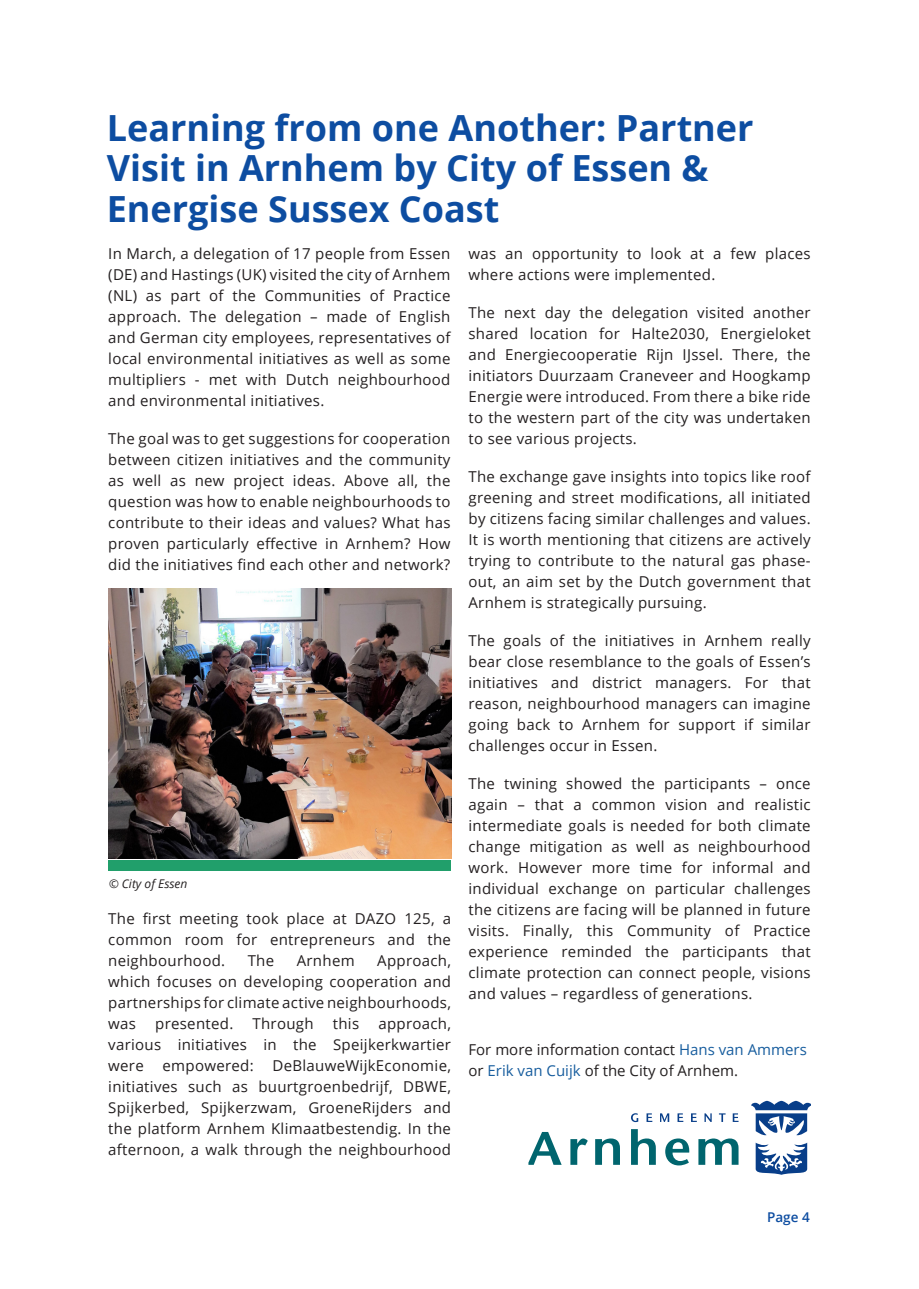
<style>
.page{position:relative;width:919px;height:1289px;background:#fff}
.page>*{position:absolute;margin:0;border:0;box-sizing:border-box;transform-origin:0 0}
.t1{font:700 36px/40.5px "Open Sans";color:#0d4da1}
.t2{font:15px/21px "Open Sans";letter-spacing:.02em;color:#231f20;text-align:justify}
.t3{font:15px/21px "Open Sans";color:#231f20}
.t4{font:600 13.5px "Open Sans";color:#0d4da1}
.t5{font:italic 12px "Open Sans";color:#231f20}
.s1{color:#175d9e}
</style>
<div class="page">
<div style="left:108px;top:860px;width:342px;height:10px;background:#219f6b"></div>
<svg style="left:528px;top:1131px;width:33px;height:33px"></svg>
<svg style="left:570px;top:1138px;width:17px;height:26px"></svg>
<svg style="left:595px;top:1138px;width:25px;height:26px"></svg>
<svg style="left:631px;top:1129px;width:24px;height:35px"></svg>
<svg style="left:665px;top:1138px;width:24px;height:27px"></svg>
<svg style="left:698px;top:1138px;width:40px;height:26px"></svg>
<svg style="left:755px;top:1142px;width:52px;height:32px"></svg>
<svg style="left:751px;top:1100px;width:59px;height:36px"></svg>
<svg style="left:631px;top:1113px;width:7px;height:9px"></svg>
<svg style="left:646px;top:1113px;width:6px;height:8px"></svg>
<svg style="left:660px;top:1113px;width:9px;height:8px"></svg>
<svg style="left:677px;top:1113px;width:6px;height:8px"></svg>
<svg style="left:691px;top:1113px;width:5px;height:8px"></svg>
<svg style="left:704px;top:1113px;width:7px;height:8px"></svg>
<svg style="left:718px;top:1113px;width:7px;height:8px"></svg>
<svg style="left:732px;top:1113px;width:6px;height:8px"></svg>
<img style="left:109px;top:588px;width:342px;height:270px">
<p class="t1" style="left:107px;top:107px;width:648px">Learning from one Another: Partner<br>Visit in Arnhem by City of Essen &amp;</p>
<p class="t1" style="left:107px;top:188px;width:394px">Energise Sussex Coast</p>
<p class="t2" style="left:108px;top:242px;width:344px">In March, a delegation of 17 people from Essen (DE) and Hastings (UK) visited the city of Arnhem (NL) as part of the Communities of Practice approach. The delegation – made of English and German city employees, representatives of local environmental initiatives as well as some multipliers - met with Dutch neighbourhood and environmental initiatives.</p>
<p class="t2" style="left:108px;top:427px;width:344px">The goal was to get suggestions for cooperation between citizen initiatives and the community as well as new project ideas. Above all, the question was how to enable neighbourhoods to contribute to their ideas and values? What has proven particularly effective in Arnhem? How did the initiatives find each other and network?</p>
<p class="t5" style="left:109px;top:875px;width:80px">© City of Essen</p>
<p class="t2" style="left:108px;top:907px;width:344px">The first meeting took place at DAZO 125, a common room for entrepreneurs and the neighbourhood.</p>
<p class="t2" style="left:108px;top:949px;width:344px;text-indent:269px">Approach, which focuses on developing cooperation and partnerships for climate active neighbourhoods, was</p>
<p class="t2" style="left:248px;top:949px;width:28px">The</p>
<p class="t2" style="left:297px;top:949px;width:59px">Arnhem</p>
<p class="t2" style="left:108px;top:1012px;width:344px;text-indent:270px">approach, various initiatives in the Speijkerkwartier were empowered: DeBlauweWijkEconomie, initiatives such as buurtgroenbedrijf, DBWE, Spijkerbed, Spijkerzwam, GroeneRijders and the platform Arnhem Klimaatbestendig. In the afternoon, a walk through the neighbourhood</p>
<p class="t2" style="left:155px;top:1012px;width:80px">presented.</p>
<p class="t2" style="left:252px;top:1012px;width:63px">Through</p>
<p class="t2" style="left:333px;top:1012px;width:28px">this</p>
<p class="t2" style="left:468px;top:242px;width:344px">was an opportunity to look at a few places where actions were implemented.</p>
<p class="t2" style="left:468px;top:301px;width:344px">The next day the delegation visited another shared location for Halte2030, Energieloket and Energiecooperatie Rijn IJssel. There, the initiators Duurzaam Craneveer and Hoogkamp Energie were introduced. From there a bike ride to the western part of the city was undertaken to see various projects.</p>
<p class="t2" style="left:468px;top:465px;width:344px">The exchange gave insights into topics like roof greening and street modifications, all initiated by citizens facing similar challenges and values.<br>It is worth mentioning that citizens are actively trying to contribute to the natural gas phase&shy;out, an aim set by the Dutch government that Arnhem is strategically pursuing.</p>
<p class="t2" style="left:468px;top:629px;width:344px">The goals of the initiatives in Arnhem really bear close resemblance to the goals of Essen’s initiatives and district managers. For that reason, neighbourhood managers can imagine going back to Arnhem for support if similar challenges occur in Essen.</p>
<p class="t2" style="left:468px;top:772px;width:344px">The twining showed the participants – once again – that a common vision and realistic intermediate goals is needed for both climate change mitigation as well as neighbourhood work. However more time for informal and individual exchange on particular challenges the citizens are facing will be planned in future visits. Finally, this Community of Practice experience reminded the participants that climate protection can connect people, visions and values – regardless of generations.</p>
<p class="t3" style="left:468px;top:1038px;width:340px">For more information contact <span class="s1">Hans van Ammers </span>or <span class="s1">Erik van Cuijk</span> of the City of Arnhem.</p>
<p class="t4" style="left:767px;top:1207px;width:44px">Page 4</p>
</div>
